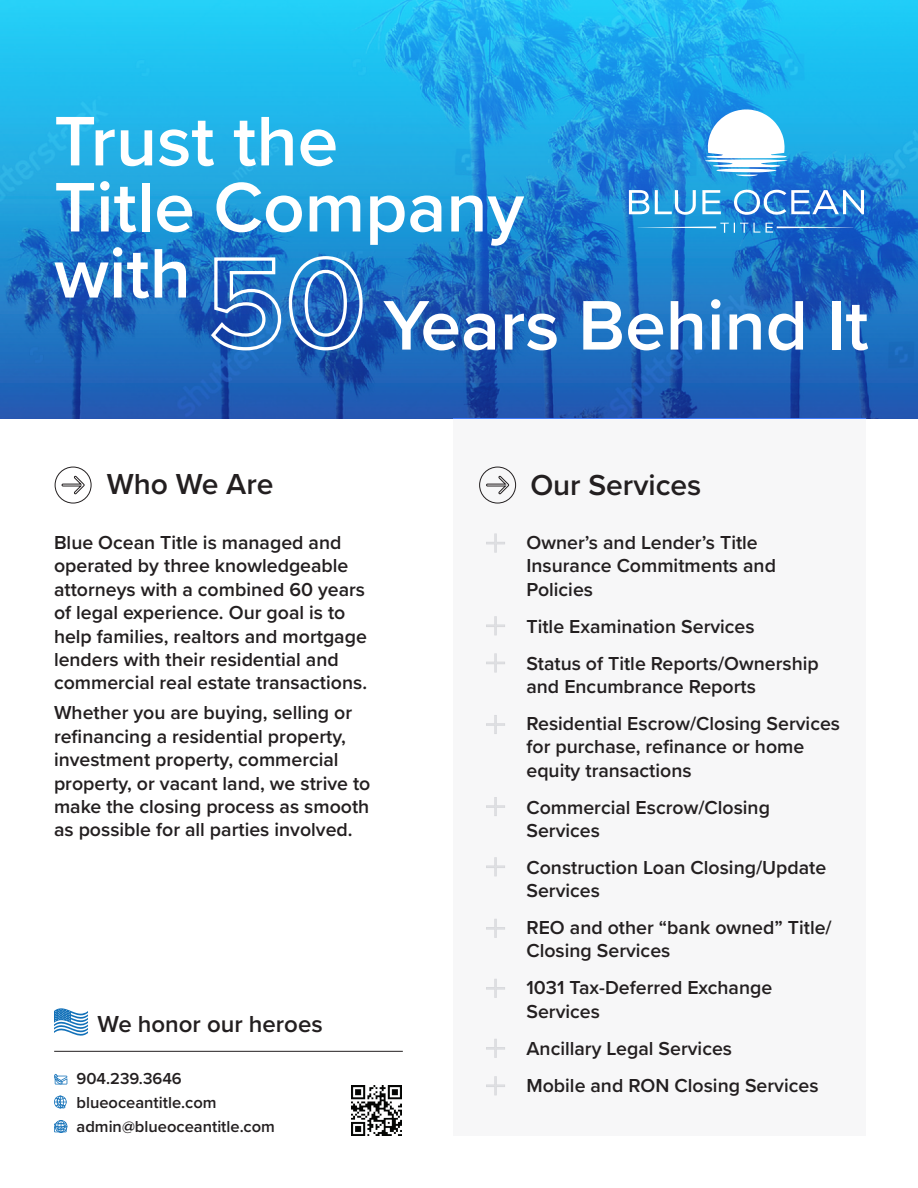
<style>
.page{position:relative;width:918px;height:1188px;background:#fff}
.page>*{position:absolute;margin:0;border:0;box-sizing:border-box;transform-origin:0 0}
.t1{font:600 72.75px/66.2px "Proxima Nova";color:#fff}
.t2{font:600 30px "Proxima Nova";color:#231f20}
.t3{font:600 24px "Proxima Nova";color:#231f20}
.t4{font:600 19.5px/23.4px "Proxima Nova";color:#231f20}
.t5{font:600 16.5px/24px "Proxima Nova";color:#231f20}
.s1{font-size:132.15px}
</style>
<div class="page">
<div style="left:453px;top:419px;width:412px;height:717px;background:#f7f7f8"></div>
<svg style="left:486px;top:534px;width:19px;height:19px"></svg>
<svg style="left:486px;top:616px;width:19px;height:19px"></svg>
<svg style="left:486px;top:653px;width:19px;height:20px"></svg>
<svg style="left:486px;top:715px;width:19px;height:19px"></svg>
<svg style="left:486px;top:797px;width:19px;height:19px"></svg>
<svg style="left:486px;top:857px;width:19px;height:19px"></svg>
<svg style="left:486px;top:919px;width:19px;height:19px"></svg>
<svg style="left:486px;top:979px;width:19px;height:19px"></svg>
<svg style="left:486px;top:1039px;width:19px;height:19px"></svg>
<svg style="left:486px;top:1076px;width:19px;height:19px"></svg>
<svg style="left:0;top:0;width:918px;height:419px;background:#1e8cd3"></svg>
<svg style="left:702px;top:190px;width:19px;height:24px"></svg>
<svg style="left:734px;top:189px;width:130px;height:26px"></svg>
<svg style="left:629px;top:190px;width:67px;height:25px"></svg>
<svg style="left:766px;top:223px;width:87px;height:10px"></svg>
<svg style="left:705px;top:109px;width:83px;height:67px"></svg>
<svg style="left:638px;top:223px;width:122px;height:10px"></svg>
<svg style="left:486px;top:476px;width:24px;height:19px"></svg>
<div style="left:479px;top:467px;width:37px;height:36px;border:1px solid #231f20;border-radius:50%"></div>
<svg style="left:61px;top:476px;width:24px;height:19px"></svg>
<div style="left:55px;top:467px;width:36px;height:36px;border:1px solid #231f20;border-radius:50%"></div>
<hr style="left:54px;top:1051px;width:349px;height:1px;background:#231f20">
<svg style="left:54px;top:1074px;width:13px;height:10px"></svg>
<svg style="left:54px;top:1096px;width:13px;height:12px"></svg>
<svg style="left:54px;top:1120px;width:13px;height:13px"></svg>
<img style="left:352px;top:1086px;width:50px;height:50px">
<svg style="left:54px;top:1008px;width:34px;height:28px"></svg>
<h1 class="t1" style="left:54px;top:106px;width:471px">Trust the<br>Title Company</h1>
<h1 class="t1" style="left:54px;top:290px;width:816px">with <span class="s1">50</span> Years Behind It</h1>
<h2 class="t2" style="left:107px;top:461px;width:168px">Who We Are</h2>
<p class="t4" style="left:54px;top:530px;width:315px">Blue Ocean Title is managed and operated by three knowledgeable attorneys with a combined 60 years of legal experience. Our goal is to help families, realtors and mortgage lenders with their residential and commercial real estate transactions.</p>
<p class="t4" style="left:54px;top:701px;width:318px">Whether you are buying, selling or refinancing a residential property, investment property, commercial property, or vacant land, we strive to make the closing process as smooth as possible for all parties involved.</p>
<p class="t3" style="left:98px;top:1006px;width:227px">We honor our heroes</p>
<p class="t5" style="left:76px;top:1066px;width:200px">904.239.3646 blueoceantitle.com admin@blueoceantitle.com</p>
<h2 class="t2" style="left:530px;top:463px;width:173px">Our Services</h2>
<p class="t4" style="left:526px;top:530px;width:251px">Owner’s and Lender’s Title<br>Insurance Commitments and<br>Policies</p>
<p class="t4" style="left:526px;top:607px;width:294px;line-height:36.9px">Title Examination Services<br>Status of Title Reports/Ownership</p>
<p class="t4" style="left:526px;top:667px;width:315px;line-height:36.9px">and Encumbrance Reports<br>Residential Escrow/Closing Services</p>
<p class="t4" style="left:526px;top:734px;width:279px">for purchase, refinance or home equity transactions</p>
<p class="t4" style="left:526px;top:795px;width:245px">Commercial Escrow/Closing<br>Services</p>
<p class="t4" style="left:526px;top:855px;width:301px">Construction Loan Closing/Update<br>Services</p>
<p class="t4" style="left:526px;top:915px;width:307px">REO and other “bank owned” Title/<br>Closing Services</p>
<p class="t4" style="left:526px;top:976px;width:247px">1031 Tax-Deferred Exchange<br>Services</p>
<p class="t4" style="left:526px;top:1029px;width:294px;line-height:36.9px">Ancillary Legal Services<br>Mobile and RON Closing Services</p>
</div>
